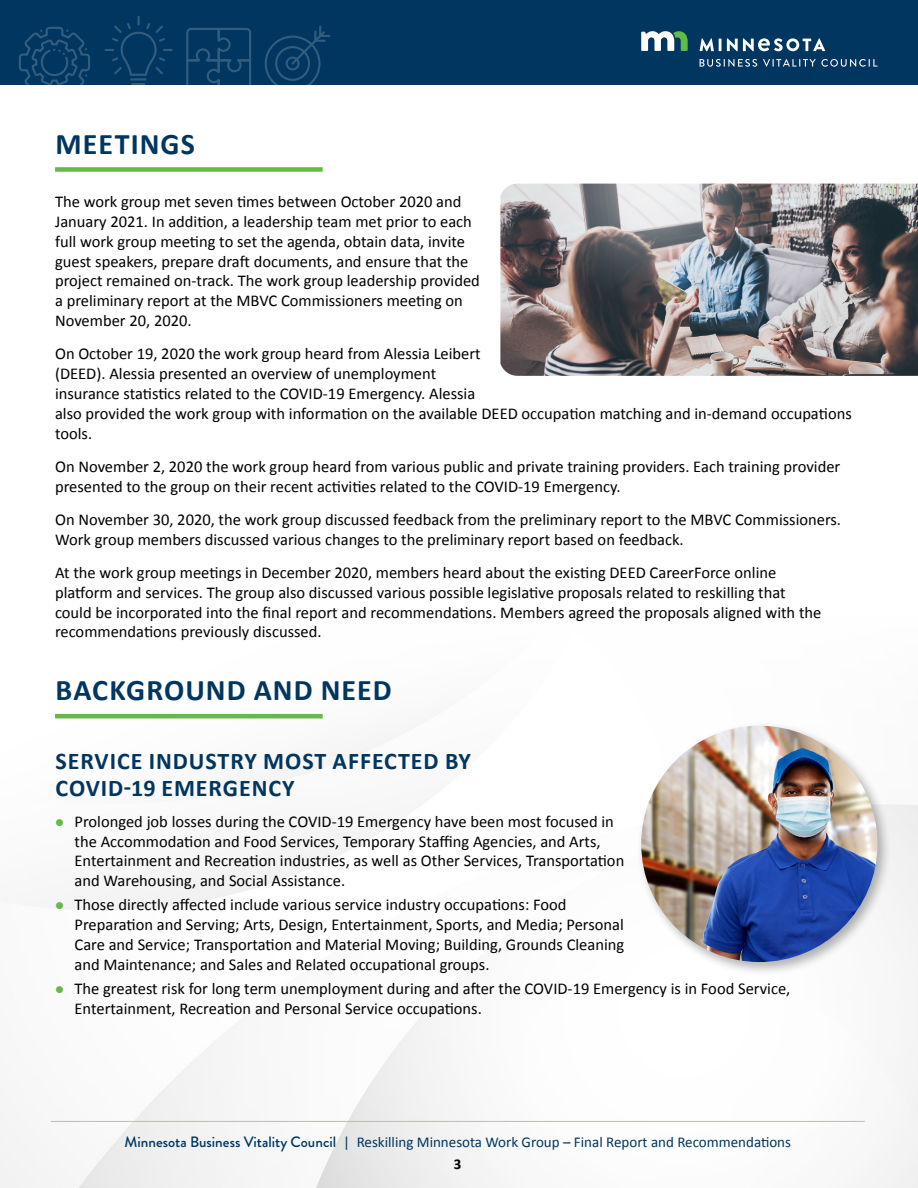
<style>
.page{position:relative;width:918px;height:1188px;background:#fff}
.page>*{position:absolute;margin:0;border:0;box-sizing:border-box;transform-origin:0 0}
.Section_Heading_new{font:700 30px "Calibri";letter-spacing:.035em;color:#003660}
.subhead_2_H3{font:700 24px/27.6px "Calibri";letter-spacing:.04em;color:#003660}
.body_text_2{font:16.5px/19.8px "Calibri";color:#000}
.t1{font:15px/22.8px "Calibri";color:#003660;text-align:center}
.s1{font-family:"Brandon Grotesque";font-weight:500}
.s2{font-weight:700;color:#000}
</style>
<div class="page">
<div style="left:0;top:0;width:918px;height:84px;background:#003660"></div>
<hr style="left:51px;top:1121px;width:814px;height:1px;background:#bbbab4">
<svg style="left:641px;top:31px;width:47px;height:20px"></svg>
<svg style="left:700px;top:38px;width:21px;height:13px"></svg>
<svg style="left:727px;top:38px;width:98px;height:13px"></svg>
<svg style="left:700px;top:59px;width:57px;height:8px"></svg>
<svg style="left:763px;top:59px;width:114px;height:8px"></svg>
<svg style="left:19px;top:26px;width:71px;height:58px"></svg>
<hr style="left:130px;top:78px;width:17px;height:3px;background:#fff">
<svg style="left:131px;top:83px;width:14px;height:1px"></svg>
<svg style="left:105px;top:16px;width:68px;height:60px"></svg>
<svg style="left:186px;top:28px;width:65px;height:56px"></svg>
<svg style="left:265px;top:26px;width:65px;height:58px"></svg>
<div style="left:55px;top:167px;width:268px;height:5px;background:#62bb46"></div>
<hr style="left:55px;top:714px;width:268px;height:4px;background:#62bb46">
<div style="left:636px;top:721px;width:256px;height:256px;background:#000;opacity:.3"></div>
<img style="left:641px;top:726px;width:237px;height:236px;border-radius:118px">
<img style="left:500px;top:184px;width:418px;height:192px">
<svg style="left:56px;top:902px;width:7px;height:7px"></svg>
<h2 class="Section_Heading_new" style="left:56px;top:125px;width:141px">MEETINGS</h2>
<p class="body_text_2" style="left:55px;top:192px;width:426px">The work group met seven times between October 2020 and January 2021. In addition, a leadership team met prior to each full work group meeting to set the agenda, obtain data, invite guest speakers, prepare draft documents, and ensure that the project remained on-track. The work group leadership provided a preliminary report at the MBVC Commissioners meeting on November 20, 2020.</p>
<p class="body_text_2" style="left:55px;top:344px;width:798px">On October 19, 2020 the work group heard from Alessia Leibert<br>(DEED). Alessia presented an overview of unemployment<br>insurance statistics related to the COVID-19 Emergency. Alessia<br>also provided the work group with information on the available DEED occupation matching and in-demand occupations tools.</p>
<p class="body_text_2" style="left:55px;top:457px;width:787px">On November 2, 2020 the work group heard from various public and private training providers. Each training provider presented to the group on their recent activities related to the COVID-19 Emergency.</p>
<p class="body_text_2" style="left:55px;top:510px;width:788px">On November 30, 2020, the work group discussed feedback from the preliminary report to the MBVC Commissioners.<br>Work group members discussed various changes to the preliminary report based on feedback.</p>
<p class="body_text_2" style="left:55px;top:563px;width:768px">At the work group meetings in December 2020, members heard about the existing DEED CareerForce online platform and services. The group also discussed various possible legislative proposals related to reskilling that could be incorporated into the final report and recommendations. Members agreed the proposals aligned with the recommendations previously discussed.</p>
<h2 class="Section_Heading_new" style="left:56px;top:671px;width:337px">BACKGROUND AND NEED</h2>
<h3 class="subhead_2_H3" style="left:56px;top:747px;width:417px">SERVICE INDUSTRY MOST AFFECTED BY<br>COVID-19 EMERGENCY</h3>
<p class="body_text_2" style="left:75px;top:811px;width:551px">Prolonged job losses during the COVID-19 Emergency have been most focused in the Accommodation and Food Services, Temporary Staffing Agencies, and Arts, Entertainment and Recreation industries, as well as Other Services, Transportation and Warehousing, and Social Assistance.</p>
<p class="body_text_2" style="left:75px;top:895px;width:551px">Those directly affected include various service industry occupations: Food Preparation and Serving; Arts, Design, Entertainment, Sports, and Media; Personal Care and Service; Transportation and Material Moving; Building, Grounds Cleaning and Maintenance; and Sales and Related occupational groups.</p>
<p class="body_text_2" style="left:75px;top:978px;width:717px">The greatest risk for long term unemployment during and after the COVID-19 Emergency is in Food Service,<br>Entertainment, Recreation and Personal Service occupations.</p>
<p class="t1" style="left:125px;top:1130px;width:668px"><span class="s1">Minnesota Business Vitality Council</span> | Reskilling Minnesota Work Group – Final Report and Recommendations<br><span class="s2">3</span></p>
</div>
